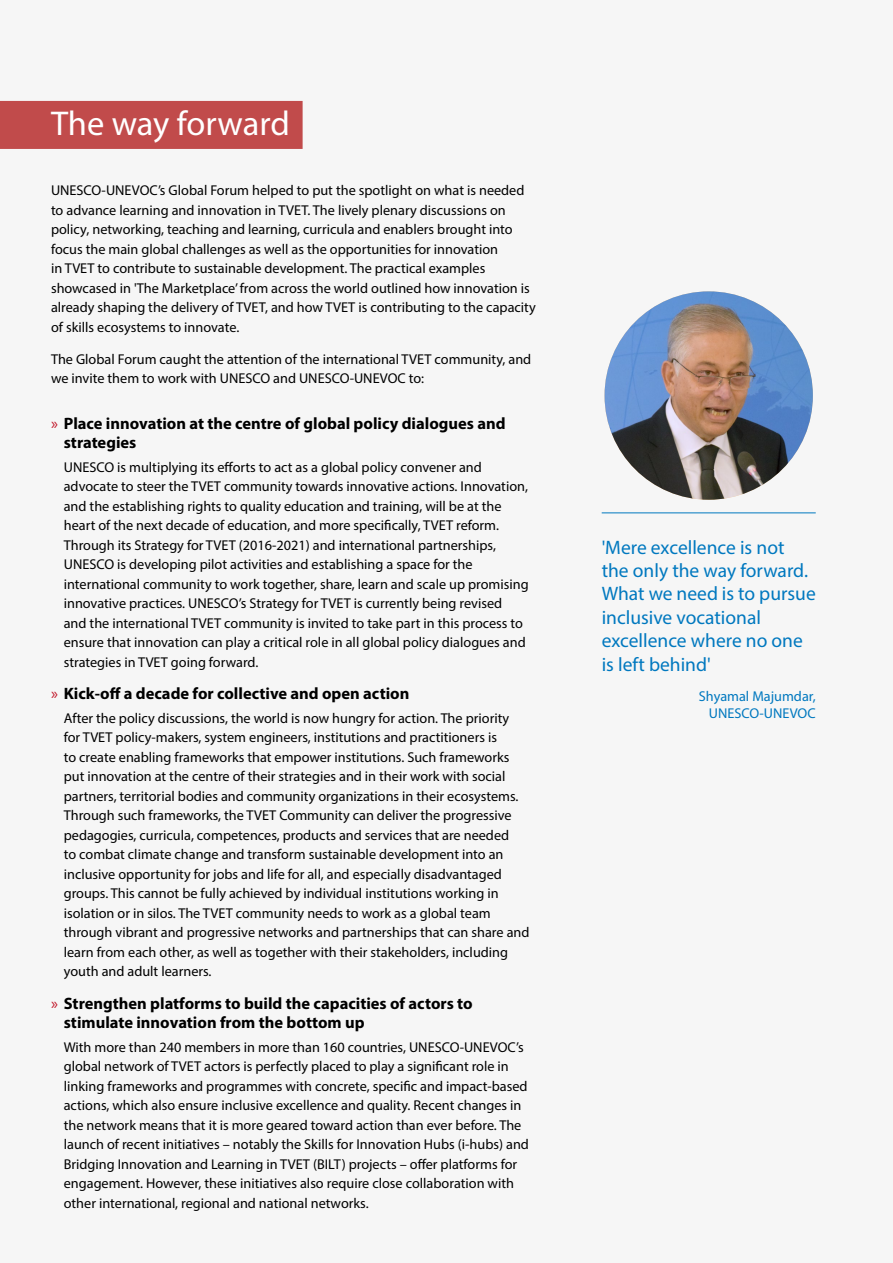
<style>
.page{position:relative;width:893px;height:1263px;background:#f6f6f6}
.page>*{position:absolute;margin:0;border:0;box-sizing:border-box;transform-origin:0 0}
.t1{font:34.5px "Myriad Pro";letter-spacing:-.005em;color:#fff}
.t2{font:19.5px/23.4px "Myriad Pro";color:#0078bf}
.t3{font:700 16.5px/19.5px "Myriad Pro";color:#000}
.t4{font:14.25px/19.5px "Myriad Pro";color:#000}
.t5{font:14.25px/17.1px "Myriad Pro";color:#0078bf;text-align:right}
.s1{font-weight:400;color:#c11628}
</style>
<div class="page">
<div style="left:0;top:101px;width:303px;height:48px;background:#c14b4b"></div>
<img style="left:604px;top:291px;width:209px;height:209px;border-radius:104px">
<hr style="left:602px;top:512px;width:214px;height:1px;background:#0078bf">
<h1 class="t1" style="left:51px;top:102px;width:240px">The way forward</h1>
<p class="t4" style="left:51px;top:180px;width:486px">UNESCO-UNEVOC’s Global Forum helped to put the spotlight on what is needed to advance learning and innovation in TVET. The lively plenary discussions on policy, networking, teaching and learning, curricula and enablers brought into focus the main global challenges as well as the opportunities for innovation<br>in TVET to contribute to sustainable development. The practical examples showcased in 'The Marketplace’ from across the world outlined how innovation is already shaping the delivery of TVET, and how TVET is contributing to the capacity of skills ecosystems to innovate.</p>
<p class="t4" style="left:51px;top:349px;width:482px">The Global Forum caught the attention of the international TVET community, and we invite them to work with UNESCO and UNESCO-UNEVOC to:</p>
<p class="t3" style="left:64px;top:413px;width:443px;text-indent:-13px"><span class="s1">»</span> Place innovation at the centre of global policy dialogues and strategies</p>
<p class="t4" style="left:64px;top:457px;width:466px">UNESCO is multiplying its efforts to act as a global policy convener and advocate to steer the TVET community towards innovative actions. Innovation, and the establishing rights to quality education and training, will be at the heart of the next decade of education, and more specifically, TVET reform.<br>Through its Strategy for TVET (2016-2021) and international partnerships, UNESCO is developing pilot activities and establishing a space for the international community to work together, share, learn and scale up promising innovative practices. UNESCO’s Strategy for TVET is currently being revised<br>and the international TVET community is invited to take part in this process to ensure that innovation can play a critical role in all global policy dialogues and strategies in TVET going forward.</p>
<p class="t3" style="left:51px;top:683px;width:360px"><span class="s1">»</span> Kick-off a decade for collective and open action</p>
<p class="t4" style="left:64px;top:708px;width:467px">After the policy discussions, the world is now hungry for action. The priority<br>for TVET policy-makers, system engineers, institutions and practitioners is<br>to create enabling frameworks that empower institutions. Such frameworks put innovation at the centre of their strategies and in their work with social partners, territorial bodies and community organizations in their ecosystems.<br>Through such frameworks, the TVET Community can deliver the progressive pedagogies, curricula, competences, products and services that are needed<br>to combat climate change and transform sustainable development into an inclusive opportunity for jobs and life for all, and especially disadvantaged groups. This cannot be fully achieved by individual institutions working in isolation or in silos. The TVET community needs to work as a global team through vibrant and progressive networks and partnerships that can share and learn from each other, as well as together with their stakeholders, including youth and adult learners.</p>
<p class="t3" style="left:64px;top:993px;width:410px;text-indent:-13px"><span class="s1">»</span> Strengthen platforms to build the capacities of actors to stimulate innovation from the bottom up</p>
<p class="t4" style="left:64px;top:1037px;width:467px">With more than 240 members in more than 160 countries, UNESCO-UNEVOC’s global network of TVET actors is perfectly placed to play a significant role in linking frameworks and programmes with concrete, specific and impact-based actions, which also ensure inclusive excellence and quality. Recent changes in the network means that it is more geared toward action than ever before. The launch of recent initiatives – notably the Skills for Innovation Hubs (i-hubs) and Bridging Innovation and Learning in TVET (BILT) projects – offer platforms for engagement. However, these initiatives also require close collaboration with other international, regional and national networks.</p>
<h2 class="t2" style="left:602px;top:535px;width:216px">'Mere excellence is not the only the way forward.<br>What we need is to pursue inclusive vocational excellence where no one is left behind'</h2>
<p class="t5" style="left:699px;top:687px;width:118px">Shyamal Majumdar,<br>UNESCO-UNEVOC</p>
</div>
